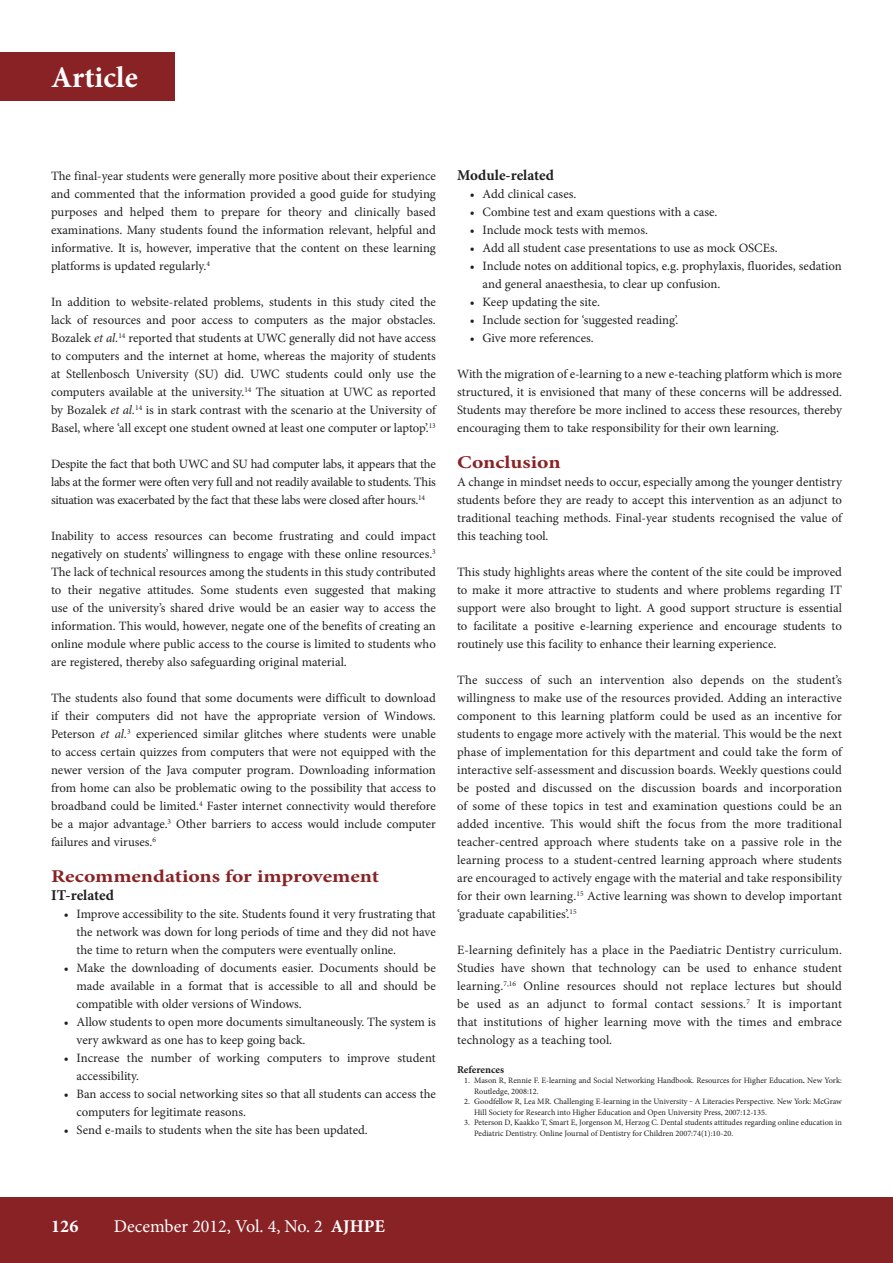
<style>
.page{position:relative;width:893px;height:1263px;background:#fff}
.page>*{position:absolute;margin:0;border:0;box-sizing:border-box;transform-origin:0 0}
.t1{font:700 30px "Minion Pro";letter-spacing:.005em;color:#fff}
.B_HEAD{font:700 18px "Minion Pro";letter-spacing:-.005em;color:#892225;scale:1.2 1}
.t2{font:18px "Minion Pro";color:#fff}
.t3{font:700 18px "Minion Pro";color:#fff}
.C_HEAD{font:700 15px "Minion Pro";letter-spacing:-.005em;color:#231f20}
.B_HEAD-2{font:700 15px "Minion Pro";letter-spacing:-.005em;color:#231f20}
.BODY_TEXT_1ST_PARAGR{font:12.75px/18px "Minion Pro";color:#231f20;text-align:justify}
.REFERENCE_HEADING{font:700 10.5px "Minion Pro";letter-spacing:-.005em;color:#231f20}
.t4{font:8.25px/10.5px "Minion Pro";color:#231f20}
.s1{font-style:italic}
.s2{font-weight:700}
</style>
<div class="page">
<div style="left:0;top:1197px;width:893px;height:66px;background:#892225"></div>
<div style="left:0;top:52px;width:174px;height:49px;background:#892225"></div>
<p class="t1" style="left:51px;top:57px;width:88px">Article</p>
<p class="BODY_TEXT_1ST_PARAGR" style="left:51px;top:167px;width:386px">The final-year students were generally more positive about their experience and commented that the information provided a good guide for studying purposes and helped them to prepare for theory and clinically based examinations. Many students found the information relevant, helpful and informative. It is, however, imperative that the content on these learning platforms is updated regularly.<sup>4</sup></p>
<p class="BODY_TEXT_1ST_PARAGR" style="left:51px;top:293px;width:386px">In addition to website-related problems, students in this study cited the lack of resources and poor access to computers as the major obstacles.<br>Bozalek <span class="s1">et al.</span><sup>14</sup> reported that students at UWC generally did not have access to computers and the internet at home, whereas the majority of students at Stellenbosch University (SU) did. UWC students could only use the computers available at the university.<sup>14</sup> The situation at UWC as reported by Bozalek <span class="s1">et al.</span><sup>14</sup> is in stark contrast with the scenario at the University of Basel, where ‘all except one student owned at least one computer or laptop’.<sup>13</sup></p>
<p class="BODY_TEXT_1ST_PARAGR" style="left:51px;top:455px;width:386px">Despite the fact that both UWC and SU had computer labs, it appears that the labs at the former were often very full and not readily available to students. This situation was exacerbated by the fact that these labs were closed after hours.<sup>14</sup></p>
<p class="BODY_TEXT_1ST_PARAGR" style="left:51px;top:527px;width:386px">Inability to access resources can become frustrating and could impact negatively on students’ willingness to engage with these online resources.<sup>3<br></sup>The lack of technical resources among the students in this study contributed to their negative attitudes. Some students even suggested that making use of the university’s shared drive would be an easier way to access the information. This would, however, negate one of the benefits of creating an online module where public access to the course is limited to students who are registered, thereby also safeguarding original material.</p>
<p class="BODY_TEXT_1ST_PARAGR" style="left:51px;top:689px;width:386px">The students also found that some documents were difficult to download if their computers did not have the appropriate version of Windows.<br>Peterson <span class="s1">et al.</span><sup>3</sup> experienced similar glitches where students were unable to access certain quizzes from computers that were not equipped with the newer version of the Java computer program. Downloading information from home can also be problematic owing to the possibility that access to broadband could be limited.<sup>4</sup> Faster internet connectivity would therefore be a major advantage.<sup>3</sup> Other barriers to access would include computer failures and viruses.<sup>6</sup></p>
<h2 class="B_HEAD" style="left:51px;top:864px;width:275px">Recommendations for improvement</h2>
<h2 class="B_HEAD-2" style="left:51px;top:885px;width:65px">IT-related</h2>
<p class="BODY_TEXT_1ST_PARAGR" style="left:77px;top:905px;width:361px;text-indent:-13px">• Improve accessibility to the site. Students found it very frustrating that the network was down for long periods of time and they did not have the time to return when the computers were eventually online.</p>
<p class="BODY_TEXT_1ST_PARAGR" style="left:77px;top:959px;width:361px;text-indent:-13px">• Make the downloading of documents easier. Documents should be made available in a format that is accessible to all and should be compatible with older versions of Windows.</p>
<p class="BODY_TEXT_1ST_PARAGR" style="left:77px;top:1013px;width:361px;text-indent:-13px">• Allow students to open more documents simultaneously. The system is very awkward as one has to keep going back.</p>
<p class="BODY_TEXT_1ST_PARAGR" style="left:77px;top:1049px;width:361px;text-indent:-13px">• Increase the number of working computers to improve student accessibility.</p>
<p class="BODY_TEXT_1ST_PARAGR" style="left:77px;top:1085px;width:361px;text-indent:-13px">• Ban access to social networking sites so that all students can access the computers for legitimate reasons.</p>
<p class="BODY_TEXT_1ST_PARAGR" style="left:64px;top:1121px;width:306px">• Send e-mails to students when the site has been updated.</p>
<h3 class="C_HEAD" style="left:457px;top:165px;width:98px">Module-related</h3>
<p class="BODY_TEXT_1ST_PARAGR" style="left:470px;top:185px;width:108px">• Add clinical cases.</p>
<p class="BODY_TEXT_1ST_PARAGR" style="left:470px;top:203px;width:249px">• Combine test and exam questions with a case.</p>
<p class="BODY_TEXT_1ST_PARAGR" style="left:470px;top:221px;width:180px">• Include mock tests with memos.</p>
<p class="BODY_TEXT_1ST_PARAGR" style="left:470px;top:239px;width:309px">• Add all student case presentations to use as mock OSCEs.</p>
<p class="BODY_TEXT_1ST_PARAGR" style="left:483px;top:257px;width:361px;text-indent:-13px">• Include notes on additional topics, e.g. prophylaxis, fluorides, sedation and general anaesthesia, to clear up confusion.</p>
<p class="BODY_TEXT_1ST_PARAGR" style="left:470px;top:293px;width:132px">• Keep updating the site.</p>
<p class="BODY_TEXT_1ST_PARAGR" style="left:470px;top:311px;width:210px">• Include section for ‘suggested reading’.</p>
<p class="BODY_TEXT_1ST_PARAGR" style="left:470px;top:329px;width:125px">• Give more references.</p>
<p class="BODY_TEXT_1ST_PARAGR" style="left:457px;top:365px;width:386px">With the migration of e-learning to a new e-teaching platform which is more structured, it is envisioned that many of these concerns will be addressed.<br>Students may therefore be more inclined to access these resources, thereby encouraging them to take responsibility for their own learning.</p>
<h2 class="B_HEAD" style="left:457px;top:450px;width:88px">Conclusion</h2>
<p class="BODY_TEXT_1ST_PARAGR" style="left:457px;top:473px;width:386px">A change in mindset needs to occur, especially among the younger dentistry students before they are ready to accept this intervention as an adjunct to traditional teaching methods. Final-year students recognised the value of this teaching tool.</p>
<p class="BODY_TEXT_1ST_PARAGR" style="left:457px;top:563px;width:386px">This study highlights areas where the content of the site could be improved to make it more attractive to students and where problems regarding IT support were also brought to light. A good support structure is essential to facilitate a positive e-learning experience and encourage students to routinely use this facility to enhance their learning experience.</p>
<p class="BODY_TEXT_1ST_PARAGR" style="left:457px;top:671px;width:386px">The success of such an intervention also depends on the student’s willingness to make use of the resources provided. Adding an interactive component to this learning platform could be used as an incentive for students to engage more actively with the material. This would be the next phase of implementation for this department and could take the form of interactive self-assessment and discussion boards. Weekly questions could be posted and discussed on the discussion boards and incorporation of some of these topics in test and examination questions could be an added incentive. This would shift the focus from the more traditional teacher-centred approach where students take on a passive role in the learning process to a student-centred learning approach where students are encouraged to actively engage with the material and take responsibility for their own learning.<sup>15</sup> Active learning was shown to develop important ‘graduate capabilities’.<sup>15</sup></p>
<p class="BODY_TEXT_1ST_PARAGR" style="left:457px;top:941px;width:386px">E-learning definitely has a place in the Paediatric Dentistry curriculum.<br>Studies have shown that technology can be used to enhance student learning.<sup>7,16</sup> Online resources should not replace lectures but should be used as an adjunct to formal contact sessions.<sup>7</sup> It is important that institutions of higher learning move with the times and embrace technology as a teaching tool.</p>
<h5 class="REFERENCE_HEADING" style="left:457px;top:1062px;width:48px">References</h5>
<p class="t4" style="left:474px;top:1075px;width:369px;text-indent:-10px">1. Mason R, Rennie F. E-learning and Social Networking Handbook. Resources for Higher Education<span class="s2">.</span> New York:<br>Routledge, 2008:12.</p>
<p class="t4" style="left:474px;top:1096px;width:369px;text-indent:-10px">2. Goodfellow R, Lea MR. Challenging E-learning in the University ‒ A Literacies Perspective. New York: McGraw<br>Hill Society for Research into Higher Education and Open University Press, 2007:12-135.</p>
<p class="t4" style="left:474px;top:1117px;width:369px;text-indent:-10px">3. Peterson D, Kaakko T, Smart E, Jorgenson M, Herzog C. Dental students attitudes regarding online education in<br>Pediatric Dentistry. Online Journal of Dentistry for Children 2007:74(1):10-20.</p>
<p class="t3" style="left:51px;top:1213px;width:29px">126</p>
<p class="t2" style="left:114px;top:1214px;width:273px">December 2012, Vol. 4, No. 2 <span class="s2">AJHPE</span></p>
</div>
